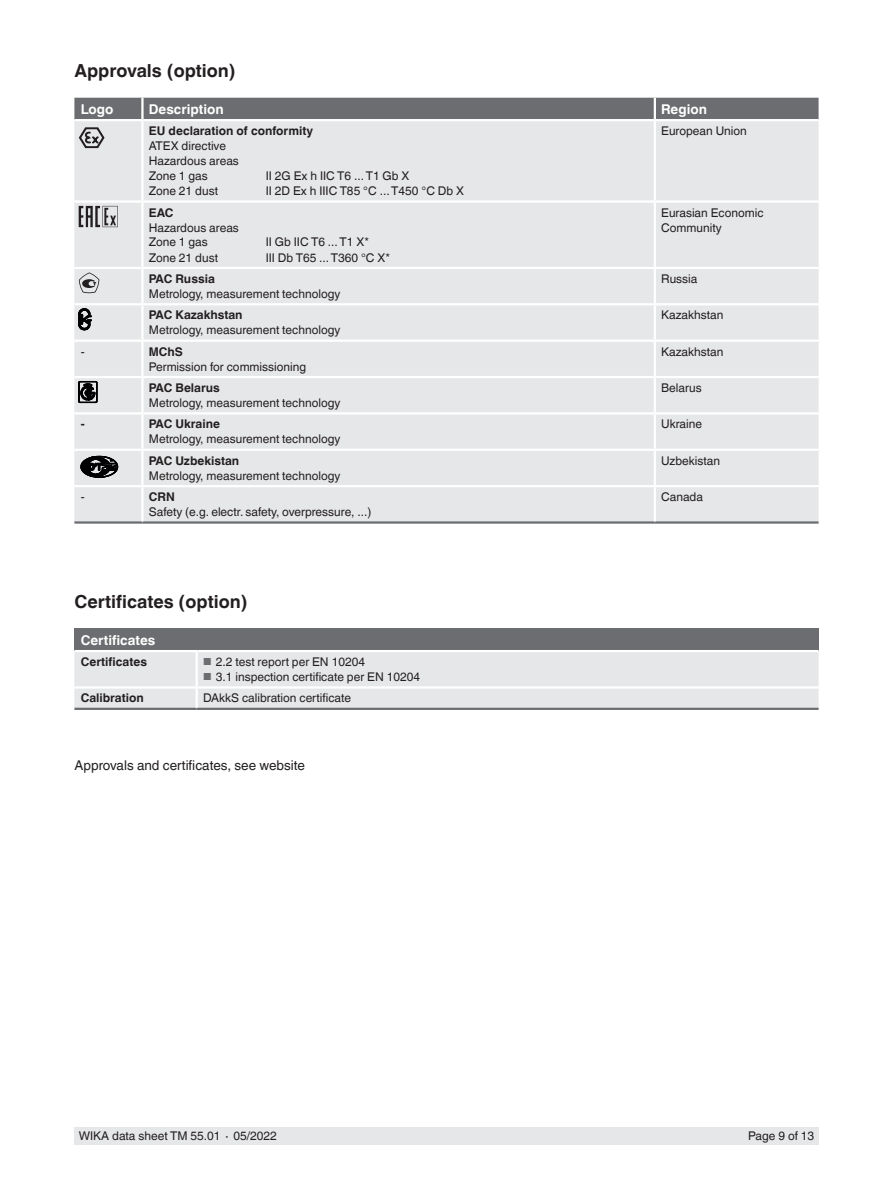
<style>
.page{position:relative;width:893px;height:1188px;background:#fff}
.page>*{position:absolute;margin:0;border:0;box-sizing:border-box;transform-origin:0 0}
.t1{font:700 18px "Helvetica World";color:#231f20}
.t2{font:13.5px "Helvetica World";color:#231f20}
.t3{font:700 13.5px "Helvetica World";color:#fff}
.t4{font:12px/14.9px "Helvetica World";color:#231f20}
.t5{font:700 12px "Helvetica World";color:#231f20}
.s1{font-size:10.2px;color:#6c6d70}
</style>
<div class="page">
<div style="left:74px;top:1128px;width:745px;height:17px;background:#e6e7e9"></div>
<div style="left:74px;top:98px;width:745px;height:21px;background:#6c6d70"></div>
<div style="left:74px;top:121px;width:745px;height:400px;background:#e6e7e9"></div>
<hr style="left:142px;top:303px;width:513px;height:2px;background:#fff">
<hr style="left:141px;top:305px;width:3px;height:35px;background:#fff">
<hr style="left:654px;top:305px;width:2px;height:35px;background:#fff">
<hr style="left:141px;top:378px;width:3px;height:34px;background:#fff">
<hr style="left:654px;top:378px;width:2px;height:34px;background:#fff">
<hr style="left:655px;top:200px;width:164px;height:3px;background:#fff">
<hr style="left:142px;top:412px;width:513px;height:3px;background:#fff">
<hr style="left:655px;top:412px;width:164px;height:3px;background:#fff">
<hr style="left:654px;top:415px;width:2px;height:34px;background:#fff">
<hr style="left:74px;top:449px;width:68px;height:2px;background:#fff">
<hr style="left:74px;top:376px;width:68px;height:2px;background:#fff">
<hr style="left:142px;top:376px;width:513px;height:2px;background:#fff">
<hr style="left:655px;top:376px;width:164px;height:2px;background:#fff">
<hr style="left:74px;top:412px;width:68px;height:3px;background:#fff">
<hr style="left:141px;top:415px;width:3px;height:34px;background:#fff">
<hr style="left:142px;top:449px;width:513px;height:2px;background:#fff">
<hr style="left:655px;top:449px;width:164px;height:2px;background:#fff">
<hr style="left:74px;top:485px;width:68px;height:2px;background:#fff">
<hr style="left:74px;top:340px;width:68px;height:2px;background:#fff">
<hr style="left:142px;top:340px;width:513px;height:2px;background:#fff">
<hr style="left:141px;top:342px;width:3px;height:34px;background:#fff">
<hr style="left:655px;top:340px;width:164px;height:2px;background:#fff">
<hr style="left:654px;top:342px;width:2px;height:34px;background:#fff">
<hr style="left:141px;top:451px;width:3px;height:34px;background:#fff">
<hr style="left:654px;top:451px;width:2px;height:34px;background:#fff">
<hr style="left:141px;top:203px;width:3px;height:64px;background:#fff">
<hr style="left:654px;top:203px;width:2px;height:64px;background:#fff">
<hr style="left:142px;top:267px;width:513px;height:2px;background:#fff">
<hr style="left:141px;top:121px;width:3px;height:79px;background:#fff">
<hr style="left:654px;top:121px;width:2px;height:79px;background:#fff">
<hr style="left:142px;top:200px;width:513px;height:3px;background:#fff">
<hr style="left:142px;top:485px;width:513px;height:2px;background:#fff">
<hr style="left:655px;top:485px;width:164px;height:2px;background:#fff">
<hr style="left:74px;top:303px;width:68px;height:2px;background:#fff">
<hr style="left:655px;top:303px;width:164px;height:2px;background:#fff">
<hr style="left:74px;top:267px;width:68px;height:2px;background:#fff">
<hr style="left:655px;top:267px;width:164px;height:2px;background:#fff">
<hr style="left:74px;top:521px;width:68px;height:3px;background:#6c6d70">
<hr style="left:142px;top:521px;width:513px;height:3px;background:#6c6d70">
<hr style="left:655px;top:521px;width:164px;height:3px;background:#6c6d70">
<hr style="left:74px;top:200px;width:68px;height:3px;background:#fff">
<hr style="left:141px;top:98px;width:3px;height:21px;background:#fff">
<hr style="left:654px;top:98px;width:2px;height:21px;background:#fff">
<hr style="left:654px;top:269px;width:2px;height:34px;background:#fff">
<hr style="left:654px;top:487px;width:2px;height:34px;background:#fff">
<hr style="left:141px;top:269px;width:3px;height:34px;background:#fff">
<hr style="left:141px;top:487px;width:3px;height:34px;background:#fff">
<svg style="left:81px;top:456px;width:37px;height:22px"></svg>
<div style="left:74px;top:629px;width:745px;height:22px;background:#6c6d70"></div>
<div style="left:74px;top:652px;width:745px;height:56px;background:#e6e7e9"></div>
<hr style="left:74px;top:650px;width:124px;height:2px;background:#fff">
<hr style="left:198px;top:650px;width:621px;height:2px;background:#fff">
<hr style="left:196px;top:652px;width:2px;height:34px;background:#fff">
<hr style="left:74px;top:708px;width:123px;height:2px;background:#6c6d70">
<hr style="left:197px;top:708px;width:622px;height:2px;background:#6c6d70">
<hr style="left:74px;top:686px;width:124px;height:3px;background:#fff">
<svg style="left:196px;top:689px;width:2px;height:19px"></svg>
<hr style="left:198px;top:686px;width:621px;height:3px;background:#fff">
<svg style="left:79px;top:127px;width:26px;height:21px"></svg>
<svg style="left:79px;top:206px;width:39px;height:21px"></svg>
<svg style="left:79px;top:272px;width:20px;height:22px"></svg>
<svg style="left:79px;top:309px;width:12px;height:21px"></svg>
<svg style="left:79px;top:381px;width:18px;height:22px"></svg>
<h1 class="t1" style="left:74px;top:60px;width:163px">Approvals (option)</h1>
<p class="t3" style="left:81px;top:101px;width:34px">Logo</p>
<p class="t3" style="left:149px;top:101px;width:76px">Description</p>
<p class="t3" style="left:661px;top:101px;width:47px">Region</p>
<p class="t5" style="left:149px;top:124px;width:166px">EU declaration of conformity</p>
<p class="t4" style="left:149px;top:139px;width:92px">ATEX directive<br>Hazardous areas<br>Zone 1 gas</p>
<p class="t4" style="left:661px;top:124px;width:87px">European Union</p>
<p class="t4" style="left:266px;top:168px;width:145px">II 2G Ex h IIC T6 ... T1 Gb X</p>
<p class="t4" style="left:149px;top:184px;width:71px">Zone 21 dust</p>
<p class="t4" style="left:266px;top:184px;width:200px">II 2D Ex h IIIC T85 °C ... T450 °C Db X</p>
<p class="t5" style="left:149px;top:205px;width:26px">EAC</p>
<p class="t4" style="left:149px;top:220px;width:92px">Hazardous areas<br>Zone 1 gas</p>
<p class="t4" style="left:266px;top:235px;width:105px">II Gb IIC T6 ... T1 X*</p>
<p class="t4" style="left:149px;top:250px;width:71px">Zone 21 dust</p>
<p class="t4" style="left:266px;top:250px;width:126px">III Db T65 ... T360 °C X*</p>
<p class="t5" style="left:149px;top:272px;width:68px">PAC Russia</p>
<p class="t4" style="left:149px;top:286px;width:193px">Metrology, measurement technology</p>
<p class="t5" style="left:149px;top:308px;width:95px">PAC Kazakhstan</p>
<p class="t4" style="left:149px;top:323px;width:193px">Metrology, measurement technology</p>
<p class="t4" style="left:81px;top:344px;width:5px">-</p>
<p class="t5" style="left:149px;top:345px;width:36px">MChS</p>
<p class="t4" style="left:149px;top:359px;width:159px">Permission for commissioning</p>
<p class="t5" style="left:149px;top:381px;width:73px">PAC Belarus</p>
<p class="t4" style="left:149px;top:396px;width:193px">Metrology, measurement technology</p>
<p class="t5" style="left:81px;top:417px;width:5px">-</p>
<p class="t5" style="left:149px;top:417px;width:73px">PAC Ukraine</p>
<p class="t4" style="left:149px;top:432px;width:193px">Metrology, measurement technology</p>
<p class="t5" style="left:149px;top:454px;width:92px">PAC Uzbekistan</p>
<p class="t4" style="left:149px;top:468px;width:193px">Metrology, measurement technology</p>
<p class="t4" style="left:81px;top:490px;width:5px">-</p>
<p class="t5" style="left:149px;top:490px;width:27px">CRN</p>
<p class="t4" style="left:149px;top:505px;width:224px">Safety (e.g. electr. safety, overpressure, ...)</p>
<h1 class="t1" style="left:74px;top:591px;width:175px">Certificates (option)</h1>
<p class="t3" style="left:81px;top:632px;width:76px">Certificates</p>
<p class="t5" style="left:81px;top:655px;width:68px">Certificates</p>
<p class="t4" style="left:203px;top:655px;width:163px"><span class="s1">■</span> 2.2 test report per EN 10204</p>
<p class="t4" style="left:203px;top:670px;width:219px"><span class="s1">■</span> 3.1 inspection certificate per EN 10204</p>
<p class="t5" style="left:81px;top:691px;width:65px">Calibration</p>
<p class="t4" style="left:203px;top:691px;width:150px">DAkkS calibration certificate</p>
<p class="t2" style="left:74px;top:757px;width:232px">Approvals and certificates, see website</p>
<p class="t4" style="left:661px;top:205px;width:104px">Eurasian Economic<br>Community</p>
<p class="t4" style="left:661px;top:271px;width:38px">Russia</p>
<p class="t4" style="left:661px;top:308px;width:64px">Kazakhstan</p>
<p class="t4" style="left:661px;top:344px;width:64px">Kazakhstan</p>
<p class="t4" style="left:661px;top:381px;width:42px">Belarus</p>
<p class="t4" style="left:661px;top:417px;width:42px">Ukraine</p>
<p class="t4" style="left:661px;top:453px;width:60px">Uzbekistan</p>
<p class="t4" style="left:661px;top:490px;width:43px">Canada</p>
<p class="t4" style="left:79px;top:1129px;width:200px">WIKA data sheet TM 55.01 ∙ 05/2022</p>
<p class="t4" style="left:748px;top:1129px;width:68px">Page 9 of 13</p>
</div>
